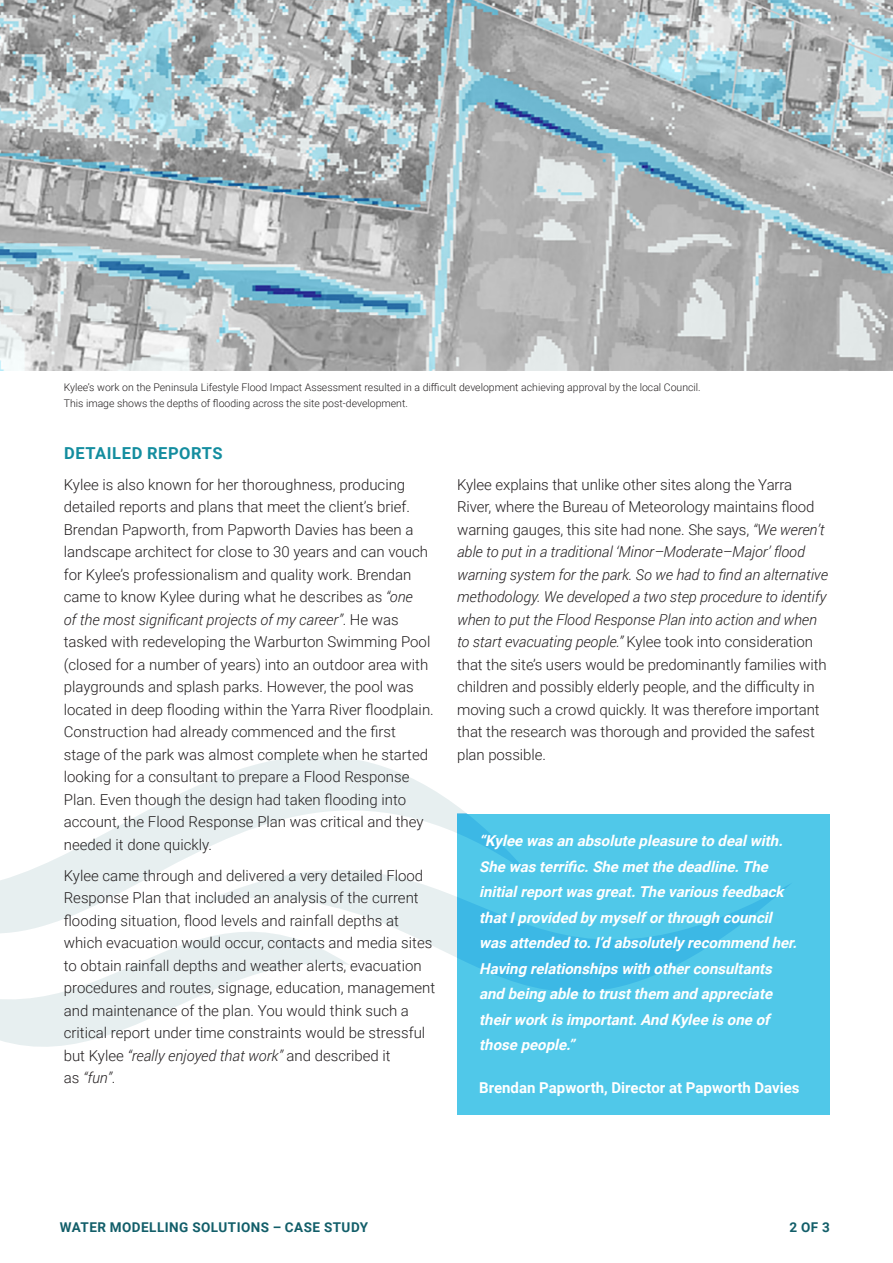
<style>
.page{position:relative;width:893px;height:1263px;background:#fff}
.page>*{position:absolute;margin:0;border:0;box-sizing:border-box;transform-origin:0 0}
.t1{font:700 16.5px "Roboto";letter-spacing:.035em;color:#138d9f}
.Body{font:300 15px/22.5px "Roboto";color:#231f20}
.Body-2{font:italic 700 15px/25.5px "Roboto";color:#fff}
.Body-3{font:700 15px "Roboto";color:#fff}
.t2{font:700 13.5px "Roboto";letter-spacing:.035em;color:#125e69}
.Body-4{font:300 10.5px/16.5px "Roboto";color:#231f20}
.s1{font-style:italic}
</style>
<div class="page">
<svg style="left:80px;top:756px;width:335px;height:91px"></svg>
<svg style="left:201px;top:780px;width:267px;height:178px;fill:#e7eff0"></svg>
<svg style="left:0;top:847px;width:350px;height:200px"></svg>
<div style="left:457px;top:814px;width:372px;height:300px;background:#50c8e9"></div>
<img style="left:0;top:0;width:893px;height:370px">
<svg style="left:457px;top:814px;width:333px;height:178px"></svg>
<p class="Body-4" style="left:64px;top:378px;width:638px">Kylee’s work on the Peninsula Lifestyle Flood Impact Assessment resulted in a difficult development achieving approval by the local Council.<br>This image shows the depths of flooding across the site post-development.</p>
<h3 class="t1" style="left:64px;top:441px;width:160px">DETAILED REPORTS</h3>
<p class="Body" style="left:64px;top:473px;width:372px">Kylee is also known for her thoroughness, producing detailed reports and plans that meet the client’s brief.<br>Brendan Papworth, from Papworth Davies has been a landscape architect for close to 30 years and can vouch for Kylee’s professionalism and quality work. Brendan came to know Kylee during what he describes as <span class="s1">“one<br>of the most significant projects of my career”</span>. He was tasked with redeveloping the Warburton Swimming Pool (closed for a number of years) into an outdoor area with playgrounds and splash parks. However, the pool was located in deep flooding within the Yarra River floodplain.<br>Construction had already commenced and the first stage of the park was almost complete when he started looking for a consultant to prepare a Flood Response Plan. Even though the design had taken flooding into account, the Flood Response Plan was critical and they needed it done quickly.</p>
<p class="Body" style="left:64px;top:864px;width:373px">Kylee came through and delivered a very detailed Flood Response Plan that included an analysis of the current flooding situation, flood levels and rainfall depths at which evacuation would occur, contacts and media sites to obtain rainfall depths and weather alerts, evacuation procedures and routes, signage, education, management and maintenance of the plan. You would think such a critical report under time constraints would be stressful but Kylee <span class="s1">“really enjoyed that work”</span> and described it<br>as <span class="s1">“fun”</span>.</p>
<p class="Body" style="left:457px;top:473px;width:372px">Kylee explains that unlike other sites along the Yarra River, where the Bureau of Meteorology maintains flood warning gauges, this site had none. She says, <span class="s1">“We weren’t able to put in a traditional ‘Minor–Moderate–Major’ flood warning system for the park. So we had to find an alternative methodology. We developed a two step procedure to identify when to put the Flood Response Plan into action and when to start evacuating people.”</span> Kylee took into consideration that the site’s users would be predominantly families with children and possibly elderly people, and the difficulty in moving such a crowd quickly. It was therefore important that the research was thorough and provided the safest plan possible.</p>
<p class="Body-2" style="left:479px;top:828px;width:323px">“Kylee wasan absolute pleasure to dealwith.<br>She wasterrific.She metthe deadline.The initialreportwasgreat.The variousfeedback thatIprovided bymyselforthrough council wasattended to.I’d absolutelyrecommend her.<br>Having relationshipswith otherconsultants and being able to trustthem and appreciate theirwork isimportant.And Kylee isone of those people.”</p>
<p class="Body-3" style="left:479px;top:1077px;width:322px">Brendan Papworth, Director at Papworth Davies</p>
<p class="t2" style="left:60px;top:1218px;width:310px">WATER MODELLING SOLUTIONS – CASE STUDY</p>
<p class="t2" style="left:789px;top:1218px;width:42px">2 OF 3</p>
</div>
